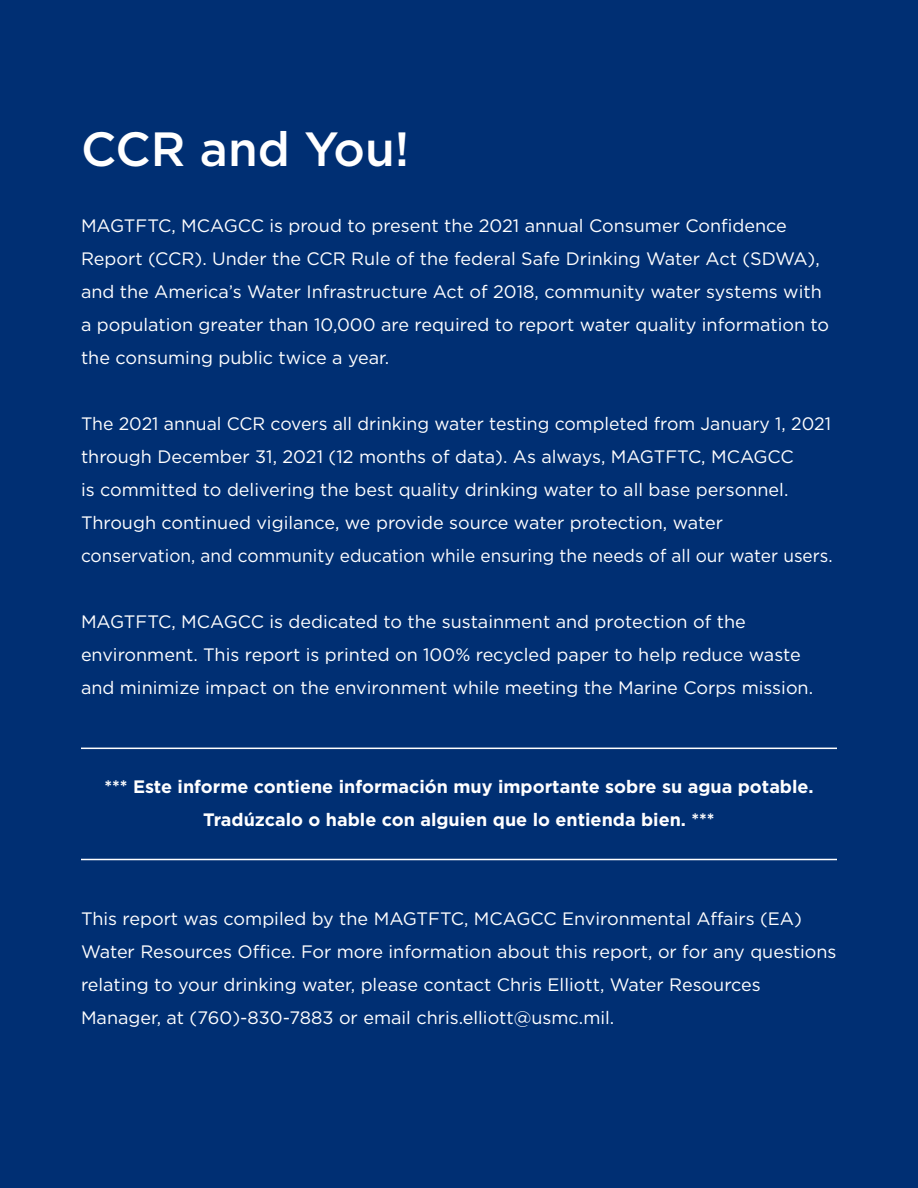
<style>
.page{position:relative;width:918px;height:1188px;background:#002f73}
.page>*{position:absolute;margin:0;border:0;box-sizing:border-box;transform-origin:0 0}
.t1{font:500 48px "Gotham";color:#fff}
.t2{font:18px/33px "Gotham";color:#fff}
.t3{font:700 18px/33px "Gotham";color:#fff;text-align:center}
</style>
<div class="page">
<hr style="left:81px;top:748px;width:756px;height:1px;background:#fff">
<hr style="left:81px;top:859px;width:756px;height:1px;background:#fff">
<p class="t1" style="left:81px;top:118px;width:330px">CCR and You!</p>
<p class="t2" style="left:81px;top:209px;width:750px">MAGTFTC, MCAGCC is proud to present the 2021 annual Consumer Confidence Report (CCR). Under the CCR Rule of the federal Safe Drinking Water Act (SDWA), and the America’s Water Infrastructure Act of 2018, community water systems with a population greater than 10,000 are required to report water quality information to the consuming public twice a year.</p>
<p class="t2" style="left:81px;top:407px;width:752px">The 2021 annual CCR covers all drinking water testing completed from January 1, 2021</p>
<p class="t2" style="left:81px;top:440px;width:753px">through December 31, 2021 (12 months of data). As always, MAGTFTC, MCAGCC<br>is committed to delivering the best quality drinking water to all base personnel.<br>Through continued vigilance, we provide source water protection, water conservation, and community education while ensuring the needs of all our water users.</p>
<p class="t2" style="left:81px;top:605px;width:734px">MAGTFTC, MCAGCC is dedicated to the sustainment and protection of the environment. This report is printed on 100% recycled paper to help reduce waste and minimize impact on the environment while meeting the Marine Corps mission.</p>
<p class="t3" style="left:104px;top:770px;width:711px">*** Este informe contiene información muy importante sobre su agua potable.<br>Tradúzcalo o hable con alguien que lo entienda bien. ***</p>
<p class="t2" style="left:81px;top:902px;width:757px">This report was compiled by the MAGTFTC, MCAGCC Environmental Affairs (EA)<br>Water Resources Office. For more information about this report, or for any questions relating to your drinking water, please contact Chris Elliott, Water Resources Manager, at (760)-830-7883 or email chris.elliott@usmc.mil.</p>
</div>
